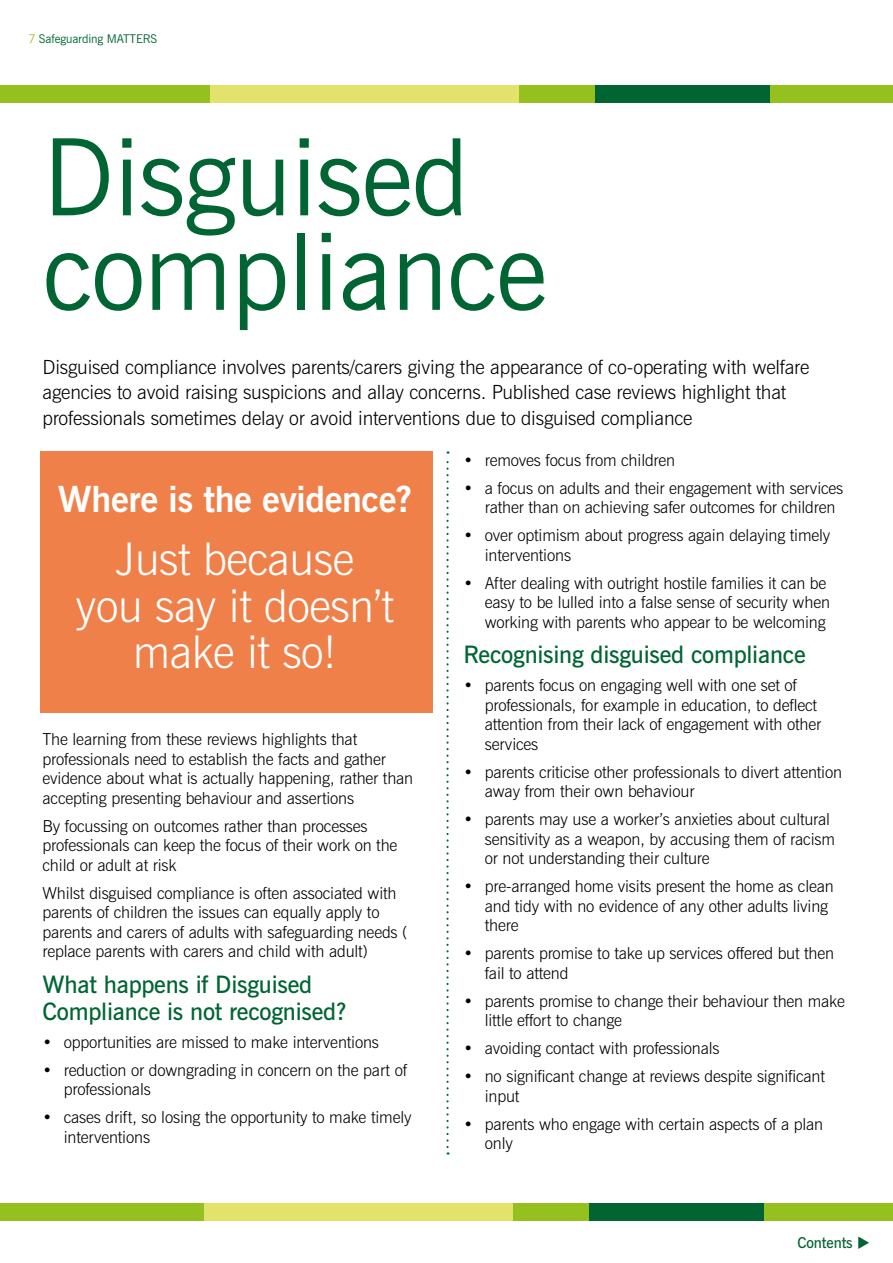
<style>
.page{position:relative;width:893px;height:1263px;background:#fff}
.page>*{position:absolute;margin:0;border:0;box-sizing:border-box;transform-origin:0 0}
.Heading{font:106.5px/94.5px "News Gothic BT";letter-spacing:-.01em;color:#006533}
.Body_copy{font:300 45px/46.5px "News Gothic BT";letter-spacing:-.01em;color:#fff;text-align:center}
.Body_copy-2{font:700 36px "News Gothic BT";letter-spacing:-.01em;color:#fff}
.Sub_heading{font:600 24px/27px "News Gothic BT";letter-spacing:-.01em;color:#006533}
.Body_intro{font:300 19.5px/25.5px "News Gothic BT";letter-spacing:-.01em;color:#000}
.bullets{font:300 16.5px/19.5px "News Gothic BT";letter-spacing:-.01em;color:#000}
.Body_copy-3{font:300 16.5px/19.5px "News Gothic BT";letter-spacing:-.01em;color:#000}
.body_heading{font:600 15px "News Gothic BT";letter-spacing:-.01em;color:#006533}
.t1{font:12px "News Gothic BT";letter-spacing:-.01em;color:#006533}
.s1{color:#95c11f}
</style>
<div class="page">
<div style="left:706px;top:1203px;width:187px;height:17px;background:#95c11f"></div>
<div style="left:0;top:1203px;width:206px;height:17px;background:#95c11f"></div>
<div style="left:506px;top:1203px;width:83px;height:17px;background:#95c11f"></div>
<div style="left:204px;top:1203px;width:308px;height:17px;background:#e3e26a"></div>
<div style="left:589px;top:1203px;width:174px;height:17px;background:#006533"></div>
<div style="left:712px;top:85px;width:181px;height:17px;background:#95c11f"></div>
<div style="left:0;top:85px;width:213px;height:17px;background:#95c11f"></div>
<div style="left:512px;top:85px;width:83px;height:17px;background:#95c11f"></div>
<div style="left:210px;top:85px;width:309px;height:17px;background:#e3e26a"></div>
<div style="left:595px;top:85px;width:175px;height:17px;background:#006533"></div>
<div style="left:40px;top:451px;width:392px;height:262px;background:#f0804a"></div>
<svg style="left:446px;top:451px;width:3px;height:703px"></svg>
<p class="t1" style="left:28px;top:32px;width:130px"><span class="s1">7</span> Safeguarding MATTERS</p>
<p class="Heading" style="left:43px;top:129px;width:506px">Disguised compliance</p>
<p class="Body_intro" style="left:43px;top:354px;width:768px">Disguised compliance involves parents/carers giving the appearance of co-operating with welfare agencies to avoid raising suspicions and allay concerns. Published case reviews highlight that professionals sometimes delay or avoid interventions due to disguised compliance</p>
<p class="Body_copy-2" style="left:58px;top:477px;width:356px">Where is the evidence?</p>
<p class="Body_copy" style="left:76px;top:535px;width:319px">Just because<br>you say it doesn’t make it so!</p>
<p class="Body_copy-3" style="left:43px;top:729px;width:372px">The learning from these reviews highlights that professionals need to establish the facts and gather evidence about what is actually happening, rather than accepting presenting behaviour and assertions</p>
<p class="Body_copy-3" style="left:43px;top:816px;width:356px">By focussing on outcomes rather than processes professionals can keep the focus of their work on the child or adult at risk</p>
<p class="Body_copy-3" style="left:43px;top:883px;width:367px">Whilst disguised compliance is often associated with parents of children the issues can equally apply to parents and carers of adults with safeguarding needs ( replace parents with carers and child with adult)</p>
<p class="Sub_heading" style="left:43px;top:970px;width:306px">What happens if Disguised<br>Compliance is not recognised?</p>
<p class="bullets" style="left:43px;top:1032px;width:338px">• opportunities are missed to make interventions</p>
<p class="bullets" style="left:64px;top:1060px;width:345px;text-indent:-21px">• reduction or downgrading in concern on the part of professionals</p>
<p class="bullets" style="left:64px;top:1107px;width:349px;text-indent:-21px">• cases drift, so losing the opportunity to make timely interventions</p>
<p class="bullets" style="left:463px;top:450px;width:213px">• removes focus from children</p>
<p class="bullets" style="left:485px;top:478px;width:360px;text-indent:-21px">• a focus on adults and their engagement with services rather than on achieving safer outcomes for children</p>
<p class="bullets" style="left:485px;top:525px;width:347px;text-indent:-21px">• over optimism about progress again delaying timely interventions</p>
<p class="bullets" style="left:485px;top:573px;width:347px;text-indent:-21px">• After dealing with outright hostile families it can be easy to be lulled into a false sense of security when working with parents who appear to be welcoming</p>
<p class="Sub_heading" style="left:463px;top:641px;width:344px">Recognising disguised compliance</p>
<p class="bullets" style="left:485px;top:675px;width:338px;text-indent:-21px">• parents focus on engaging well with one set of professionals, for example in education, to deflect attention from their lack of engagement with other services</p>
<p class="bullets" style="left:485px;top:762px;width:359px;text-indent:-21px">• parents criticise other professionals to divert attention away from their own behaviour</p>
<p class="bullets" style="left:485px;top:809px;width:352px;text-indent:-21px">• parents may use a worker’s anxieties about cultural sensitivity as a weapon, by accusing them of racism or not understanding their culture</p>
<p class="bullets" style="left:485px;top:876px;width:351px;text-indent:-21px">• pre-arranged home visits present the home as clean and tidy with no evidence of any other adults living there</p>
<p class="bullets" style="left:485px;top:943px;width:351px;text-indent:-21px">• parents promise to take up services offered but then fail to attend</p>
<p class="bullets" style="left:485px;top:991px;width:362px;text-indent:-21px">• parents promise to change their behaviour then make little effort to change</p>
<p class="bullets" style="left:463px;top:1038px;width:258px">• avoiding contact with professionals</p>
<p class="bullets" style="left:485px;top:1066px;width:342px;text-indent:-21px">• no significant change at reviews despite significant input</p>
<p class="bullets" style="left:485px;top:1114px;width:340px;text-indent:-21px">• parents who engage with certain aspects of a plan only</p>
<p class="body_heading" style="left:797px;top:1234px;width:74px">Contents ◆</p>
</div>
